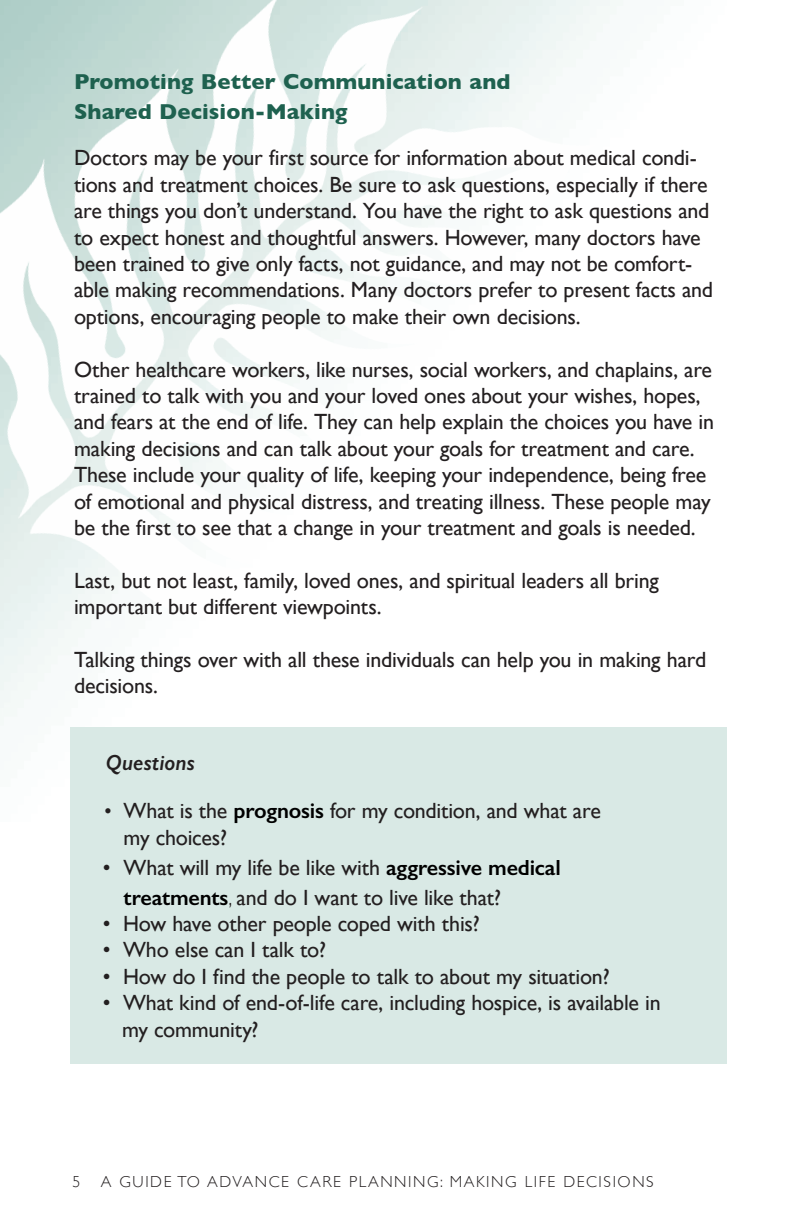
<style>
.page{position:relative;width:792px;height:1224px;background:#fff}
.page>*{position:absolute;margin:0;border:0;box-sizing:border-box;transform-origin:0 0}
.t1{font:22px/26.4px "Gill Sans";letter-spacing:-.01em;color:#231f20}
.t2{font:700 22px "Gill Sans";letter-spacing:.005em;color:#1e614f}
.t3{font:italic 600 22px "Gill Sans";letter-spacing:.005em;color:#231f20}
.t4{font:300 16px "Gill Sans";letter-spacing:.1em;color:#231f20}
.s1{font-weight:300;font-size:21px}
.s2{font-weight:600;color:#000}
.s3{font-weight:300}
</style>
<div class="page">
<img style="left:0;top:0;width:623px;height:668px">
<div style="left:71px;top:727px;width:656px;height:337px;background:#d9e9e5"></div>
<p class="t2" style="left:74px;top:64px;width:438px">Promoting Better Communication and</p>
<p class="t2" style="left:74px;top:94px;width:275px">Shared Decision-Making</p>
<p class="t1" style="left:74px;top:145px;width:641px">Doctors may be your first source for information about medical condi&shy;tions and treatment choices. Be sure to ask questions, especially if there are things you don’t understand. You have the right to ask questions and to expect honest and thoughtful answers. However, many doctors have been trained to give only facts, not guidance, and may not be comfort&shy;able making recommendations. Many doctors prefer to present facts and options, encouraging people to make their own decisions.</p>
<p class="t1" style="left:74px;top:356px;width:642px">Other healthcare workers, like nurses, social workers, and chaplains, are trained to talk with you and your loved ones about your wishes, hopes, and fears at the end of life. They can help explain the choices you have in making decisions and can talk about your goals for treatment and care.<br>These include your quality of life, keeping your independence, being free of emotional and physical distress, and treating illness. These people may be the first to see that a change in your treatment and goals is needed.</p>
<p class="t1" style="left:74px;top:567px;width:586px">Last, but not least, family, loved ones, and spiritual leaders all bring important but different viewpoints.</p>
<p class="t1" style="left:74px;top:646px;width:634px">Talking things over with all these individuals can help you in making hard decisions.</p>
<p class="t3" style="left:106px;top:750px;width:90px">Questions</p>
<p class="t1" style="left:103px;top:797px;width:500px"><span class="s1">•</span> What is the <span class="s2">prognosis</span> for my condition, and what are</p>
<p class="t1" style="left:124px;top:824px;width:105px">my choices?</p>
<p class="t1" style="left:124px;top:852px;width:439px;line-height:30px;text-indent:-21px">• What will my life be like with <span class="s2">aggressive medical treatments</span><span class="s3">,</span> and do I want to live like that?</p>
<p class="t1" style="left:103px;top:910px;width:379px">• How have other people coped with this?</p>
<p class="t1" style="left:103px;top:937px;width:225px">• Who else can I talk to?</p>
<p class="t1" style="left:103px;top:963px;width:508px">• How do I find the people to talk to about my situation?</p>
<p class="t1" style="left:122px;top:989px;width:540px;text-indent:-19px">• What kind of end-of-life care, including hospice, is available in my community?</p>
<p class="t4" style="left:73px;top:1169px;width:9px">5</p>
<p class="t4" style="left:101px;top:1169px;width:555px">A GUIDE TO ADVANCE CARE PLANNING: MAKING LIFE DECISIONS</p>
</div>
